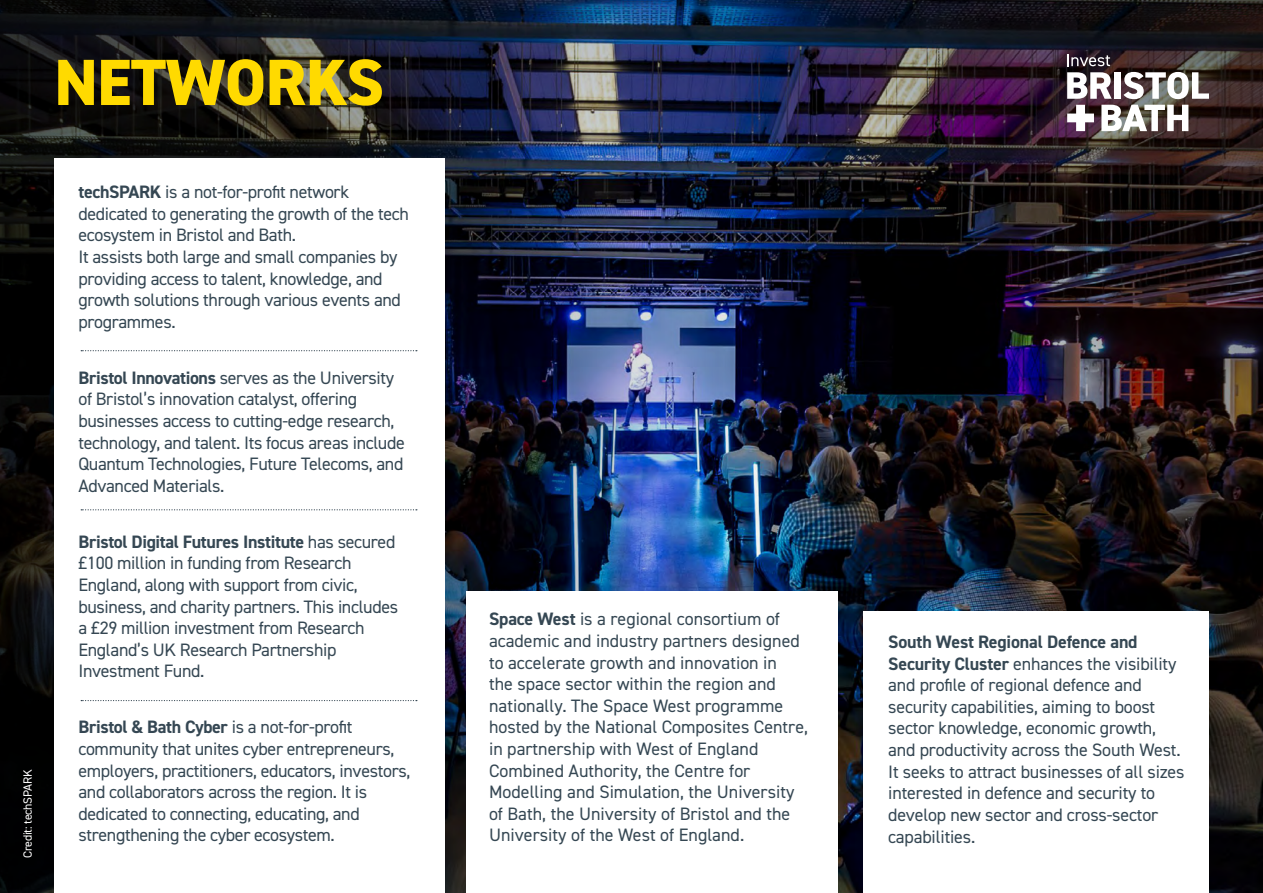
<style>
.page{position:relative;width:1263px;height:893px;background:#fff}
.page>*{position:absolute;margin:0;border:0;box-sizing:border-box;transform-origin:0 0}
.Headings{font:800 65.55px "DIN2014";letter-spacing:-.01em;color:#ffda00}
.Body_copy{font:18px/21.6px "DIN2014";letter-spacing:-.02em;color:#354753}
.Body_copy-2{font:18px/21.6px "DIN2014";color:#354753}
.credit{font:12px "DIN2014";letter-spacing:-.02em;color:#fff}
.s1{font-weight:700}
</style>
<div class="page">
<img style="left:855px;top:0;width:408px;height:893px">
<img style="left:0;top:0;width:855px;height:893px">
<svg style="left:1123px;top:72px;width:86px;height:27px"></svg>
<div style="left:1114px;top:72px;width:7px;height:27px;background:#fff"></div>
<svg style="left:1067px;top:72px;width:45px;height:27px"></svg>
<svg style="left:1067px;top:105px;width:27px;height:26px"></svg>
<svg style="left:1101px;top:105px;width:87px;height:26px"></svg>
<svg style="left:1067px;top:54px;width:43px;height:12px"></svg>
<div style="left:54px;top:159px;width:390px;height:734px;background:#fff"></div>
<div style="left:466px;top:591px;width:371px;height:302px;background:#fff"></div>
<div style="left:864px;top:611px;width:345px;height:282px;background:#fff"></div>
<svg style="left:81px;top:350px;width:336px;height:1px"></svg>
<svg style="left:81px;top:509px;width:336px;height:1px"></svg>
<svg style="left:81px;top:700px;width:336px;height:1px"></svg>
<p class="Headings" style="left:54px;top:39px;width:331px">NETWORKS</p>
<p class="credit" style="left:20px;top:858px;width:90px;rotate:-90deg">Credit: techSPARK</p>
<p class="Body_copy" style="left:78px;top:181px;width:332px"><span class="s1">techSPARK</span> is a not-for-profit network dedicated to generating the growth of the tech ecosystem in Bristol and Bath.<br>It assists both large and small companies by providing access to talent, knowledge, and growth solutions through various events and programmes.</p>
<p class="Body_copy" style="left:78px;top:366px;width:328px"><span class="s1">Bristol Innovations</span> serves as the University of Bristol’s innovation catalyst, offering businesses access to cutting-edge research, technology, and talent. Its focus areas include Quantum Technologies, Future Telecoms, and Advanced Materials.</p>
<p class="Body_copy" style="left:78px;top:530px;width:321px"><span class="s1">Bristol Digital Futures Institute</span> has secured £100 million in funding from Research England, along with support from civic, business, and charity partners. This includes a £29 million investment from Research England’s UK Research Partnership Investment Fund.</p>
<p class="Body_copy" style="left:78px;top:716px;width:333px"><span class="s1">Bristol &amp; Bath Cyber</span> is a not-for-profit community that unites cyber entrepreneurs, employers, practitioners, educators, investors, and collaborators across the region. It is dedicated to connecting, educating, and strengthening the cyber ecosystem.</p>
<p class="Body_copy-2" style="left:489px;top:608px;width:320px"><span class="s1">Space West</span> is a regional consortium of academic and industry partners designed to accelerate growth and innovation in<br>the space sector within the region and nationally. The Space West programme hosted by the National Composites Centre, in partnership with West of England Combined Authority, the Centre for Modelling and Simulation, the University of Bath, the University of Bristol and the University of the West of England.</p>
<p class="Body_copy" style="left:888px;top:631px;width:298px"><span class="s1">South West Regional Defence and Security Cluster</span> enhances the visibility and profile of regional defence and security capabilities, aiming to boost sector knowledge, economic growth, and productivity across the South West.<br>It seeks to attract businesses of all sizes interested in defence and security to develop new sector and cross-sector capabilities.</p>
</div>
